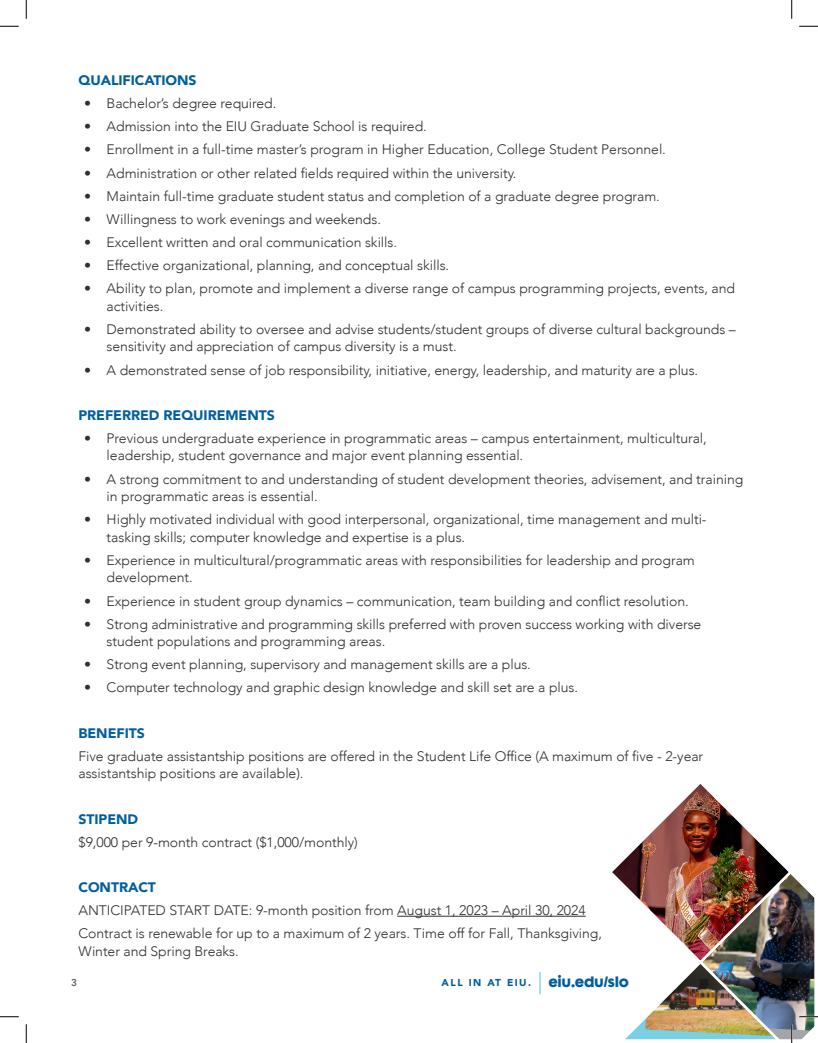
<style>
.page{position:relative;width:818px;height:1043px;background:#fff}
.page>*{position:absolute;margin:0;border:0;box-sizing:border-box;transform-origin:0 0}
.t1{font:300 13.75px/17.5px "Avenir";letter-spacing:-.005em;color:#312f30}
.t2{font:900 13.75px "Avenir";letter-spacing:-.005em;color:#005e9e}
.t3{font:13.75px "Futura Maxi CG Bold";letter-spacing:-.02em;color:#005e9e}
.t4{font:900 10px "Avenir";letter-spacing:.15em;color:#005e9e}
.t5{font:800 10px "Avenir";color:#5f6369}
</style>
<div class="page">
<svg style="left:539px;top:971px;width:1px;height:23px"></svg>
<hr style="left:397px;top:915px;width:188px;height:1px;background:#312f30">
<svg style="left:0;top:25px;width:19px;height:2px"></svg>
<svg style="left:799px;top:25px;width:19px;height:2px"></svg>
<svg style="left:0;top:1016px;width:19px;height:1px"></svg>
<svg style="left:25px;top:0;width:2px;height:19px"></svg>
<svg style="left:25px;top:1024px;width:2px;height:18px"></svg>
<svg style="left:791px;top:0;width:1px;height:19px"></svg>
<img style="left:612px;top:784px;width:206px;height:258px">
<p class="t2" style="left:78px;top:68px;width:120px">QUALIFICATIONS</p>
<p class="t1" style="left:84px;top:95px;width:194px">• Bachelor’s degree required.</p>
<p class="t1" style="left:84px;top:118px;width:344px">• Admission into the EIU Graduate School is required.</p>
<p class="t1" style="left:84px;top:141px;width:583px">• Enrollment in a full-time master’s program in Higher Education, College Student Personnel.</p>
<p class="t1" style="left:84px;top:164px;width:434px">• Administration or other related fields required within the university.</p>
<p class="t1" style="left:84px;top:187px;width:577px">• Maintain full-time graduate student status and completion of a graduate degree program.</p>
<p class="t1" style="left:84px;top:210px;width:298px">• Willingness to work evenings and weekends.</p>
<p class="t1" style="left:84px;top:233px;width:314px">• Excellent written and oral communication skills.</p>
<p class="t1" style="left:84px;top:257px;width:366px">• Effective organizational, planning, and conceptual skills.</p>
<p class="t1" style="left:107px;top:280px;width:630px;text-indent:-22px">• Ability to plan, promote and implement a diverse range of campus programming projects, events, and activities.</p>
<p class="t1" style="left:107px;top:320px;width:630px;text-indent:-22px">• Demonstrated ability to oversee and advise students/student groups of diverse cultural backgrounds – sensitivity and appreciation of campus diversity is a must.</p>
<p class="t1" style="left:84px;top:361px;width:615px">• A demonstrated sense of job responsibility, initiative, energy, leadership, and maturity are a plus.</p>
<p class="t2" style="left:78px;top:403px;width:198px">PREFERRED REQUIREMENTS</p>
<p class="t1" style="left:107px;top:429px;width:601px;text-indent:-22px">• Previous undergraduate experience in programmatic areas – campus entertainment, multicultural, leadership, student governance and major event planning essential.</p>
<p class="t1" style="left:107px;top:470px;width:638px;text-indent:-22px">• A strong commitment to and understanding of student development theories, advisement, and training in programmatic areas is essential.</p>
<p class="t1" style="left:107px;top:511px;width:601px;text-indent:-22px">• Highly motivated individual with good interpersonal, organizational, time management and multi&shy;tasking skills; computer knowledge and expertise is a plus.</p>
<p class="t1" style="left:107px;top:551px;width:589px;text-indent:-22px">• Experience in multicultural/programmatic areas with responsibilities for leadership and program development.</p>
<p class="t1" style="left:84px;top:592px;width:606px">• Experience in student group dynamics – communication, team building and conflict resolution.</p>
<p class="t1" style="left:107px;top:615px;width:596px;text-indent:-22px">• Strong administrative and programming skills preferred with proven success working with diverse student populations and programming areas.</p>
<p class="t1" style="left:84px;top:656px;width:448px">• Strong event planning, supervisory and management skills are a plus.</p>
<p class="t1" style="left:84px;top:679px;width:495px">• Computer technology and graphic design knowledge and skill set are a plus.</p>
<p class="t2" style="left:78px;top:721px;width:68px">BENEFITS</p>
<p class="t1" style="left:78px;top:747px;width:626px">Five graduate assistantship positions are offered in the Student Life Office (A maximum of five - 2-year assistantship positions are available).</p>
<p class="t2" style="left:78px;top:807px;width:61px">STIPEND</p>
<p class="t1" style="left:78px;top:833px;width:281px">$9,000 per 9-month contract ($1,000/monthly)</p>
<p class="t2" style="left:78px;top:875px;width:79px">CONTRACT</p>
<p class="t1" style="left:78px;top:901px;width:508px">ANTICIPATED START DATE: 9-month position from August 1, 2023 – April 30, 2024</p>
<p class="t1" style="left:78px;top:924px;width:525px">Contract is renewable for up to a maximum of 2 years. Time off for Fall, Thanksgiving,<br>Winter and Spring Breaks.</p>
<p class="t5" style="left:71px;top:975px;width:7px">3</p>
<p class="t4" style="left:441px;top:974px;width:91px">ALL IN AT EIU.</p>
<p class="t3" style="left:548px;top:972px;width:82px">eiu.edu/slo</p>
</div>
